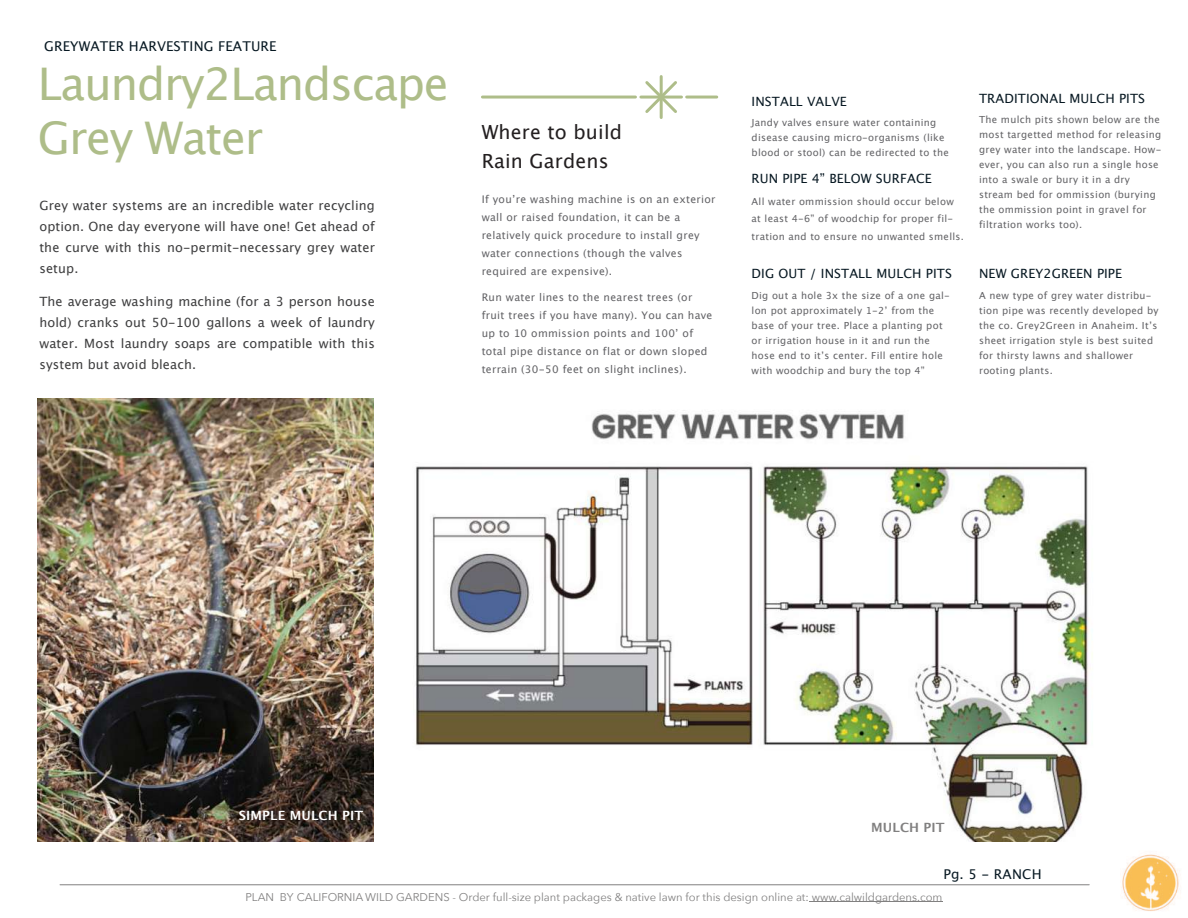
<style>
.page{position:relative;width:1188px;height:918px;background:#fff}
.page>*{position:absolute;margin:0;border:0;box-sizing:border-box;transform-origin:0 0}
.t1{font:45px/54px "Lucida Grande";letter-spacing:-.03em;color:#aebd89}
.t2{font:19.5px/28.5px "Lucida Grande";letter-spacing:.01em;color:#231f20}
.t3{font:13.5px "Lucida Grande";letter-spacing:.01em;color:#071822}
.t4{font:12.75px/21px "Lucida Grande";letter-spacing:.01em;color:#3e3e3f;text-align:justify}
.t5{font:12.75px "Lucida Grande";letter-spacing:.01em;color:#071822}
.t6{font:700 12.75px "Lucida Grande";letter-spacing:.01em;color:#fff}
.t7{font:700 12.75px "Lucida Grande";letter-spacing:.01em;color:#818080}
.t8{font:11.25px "Avenir Next";color:#818080}
.t9{font:10.5px/18px "Lucida Grande";letter-spacing:.03em;color:#636366}
.t10{font:9.75px/15px "Lucida Grande";letter-spacing:.03em;color:#636366}
</style>
<div class="page">
<img style="left:415px;top:410px;width:678px;height:431px">
<img style="left:38px;top:399px;width:335px;height:442px">
<hr style="left:687px;top:96px;width:30px;height:3px;background:#aebd89">
<hr style="left:482px;top:96px;width:153px;height:3px;background:#aebd89">
<hr style="left:660px;top:77px;width:3px;height:41px;background:#aebd89">
<svg style="left:643px;top:78px;width:37px;height:38px"></svg>
<hr style="left:641px;top:96px;width:41px;height:3px;background:#aebd89">
<hr style="left:60px;top:885px;width:1029px;height:1px;background:#818080">
<img style="left:1122px;top:854px;width:57px;height:57px">
<hr style="left:809px;top:902px;width:134px;height:1px;background:#818080">
<h3 class="t3" style="left:44px;top:40px;width:234px">GREYWATER HARVESTING FEATURE</h3>
<h1 class="t1" style="left:38px;top:60px;width:413px">Laundry2Landscape<br>Grey Water</h1>
<h3 class="t4" style="left:39px;top:196px;width:337px">Grey water systems are an incredible water recycling option. One day everyone will have one! Get ahead of the curve with this no-permit-necessary grey water setup.</h3>
<h3 class="t4" style="left:39px;top:292px;width:337px">The average washing machine (for a 3 person house hold) cranks out 50-100 gallons a week of laundry water. Most laundry soaps are compatible with this system but avoid bleach.</h3>
<h2 class="t2" style="left:482px;top:119px;width:142px">Where to build<br>Rain Gardens</h2>
<p class="t9" style="left:482px;top:191px;width:235px">If youʼre washing machine is on an exterior wall or raised foundation, it can be a relatively quick procedure to install grey water connections (though the valves required are expensive).</p>
<p class="t9" style="left:482px;top:289px;width:232px">Run water lines to the nearest trees (or fruit trees if you have many). You can have up to 10 ommission points and 100ʼ of total pipe distance on flat or down sloped terrain (30-50 feet on slight inclines).</p>
<h3 class="t5" style="left:752px;top:96px;width:97px">INSTALL VALVE</h3>
<p class="t10" style="left:752px;top:116px;width:199px">Jandy valves ensure water containing disease causing micro-organisms (like blood or stool) can be redirected to the</p>
<h3 class="t5" style="left:752px;top:173px;width:182px">RUN PIPE 4” BELOW SURFACE</h3>
<p class="t10" style="left:752px;top:194px;width:204px;line-height:16.5px">All water ommission should occur below at least 4-6” of woodchip for proper fil-</p>
<p class="t10" style="left:752px;top:229px;width:214px">tration and to ensure no unwanted smells.</p>
<h3 class="t5" style="left:752px;top:268px;width:202px">DIG OUT / INSTALL MULCH PITS</h3>
<p class="t10" style="left:752px;top:288px;width:200px">Dig out a hole 3x the size of a one gal&shy;lon pot approximately 1-2ʼ from the base of your tree. Place a planting pot or irrigation house in it and run the hose end to itʼs center. Fill entire hole with woodchip and bury the top 4”</p>
<h3 class="t5" style="left:979px;top:93px;width:168px">TRADITIONAL MULCH PITS</h3>
<p class="t10" style="left:979px;top:113px;width:184px">The mulch pits shown below are the most targetted method for releasing grey water into the landscape. How&shy;ever, you can also run a single hose into a swale or bury it in a dry stream bed for ommission (burying the ommission point in gravel for filtration works too).</p>
<h3 class="t5" style="left:979px;top:268px;width:144px">NEW GREY2GREEN PIPE</h3>
<p class="t10" style="left:979px;top:288px;width:181px">A new type of grey water distribu&shy;tion pipe was recently developed by the co. Grey2Green in Anaheim. Itʼs sheet irrigation style is best suited for thirsty lawns and shallower rooting plants.</p>
<h3 class="t6" style="left:239px;top:810px;width:126px">SIMPLE MULCH PIT</h3>
<h3 class="t7" style="left:871px;top:822px;width:75px">MULCH PIT</h3>
<h3 class="t3" style="left:943px;top:868px;width:100px">Pg. 5 - RANCH</h3>
<p class="t8" style="left:245px;top:889px;width:699px">PLAN BY CALIFORNIA WILD GARDENS - Order full-size plant packages &amp; native lawn for this design online at: www.calwildgardens.com</p>
</div>
